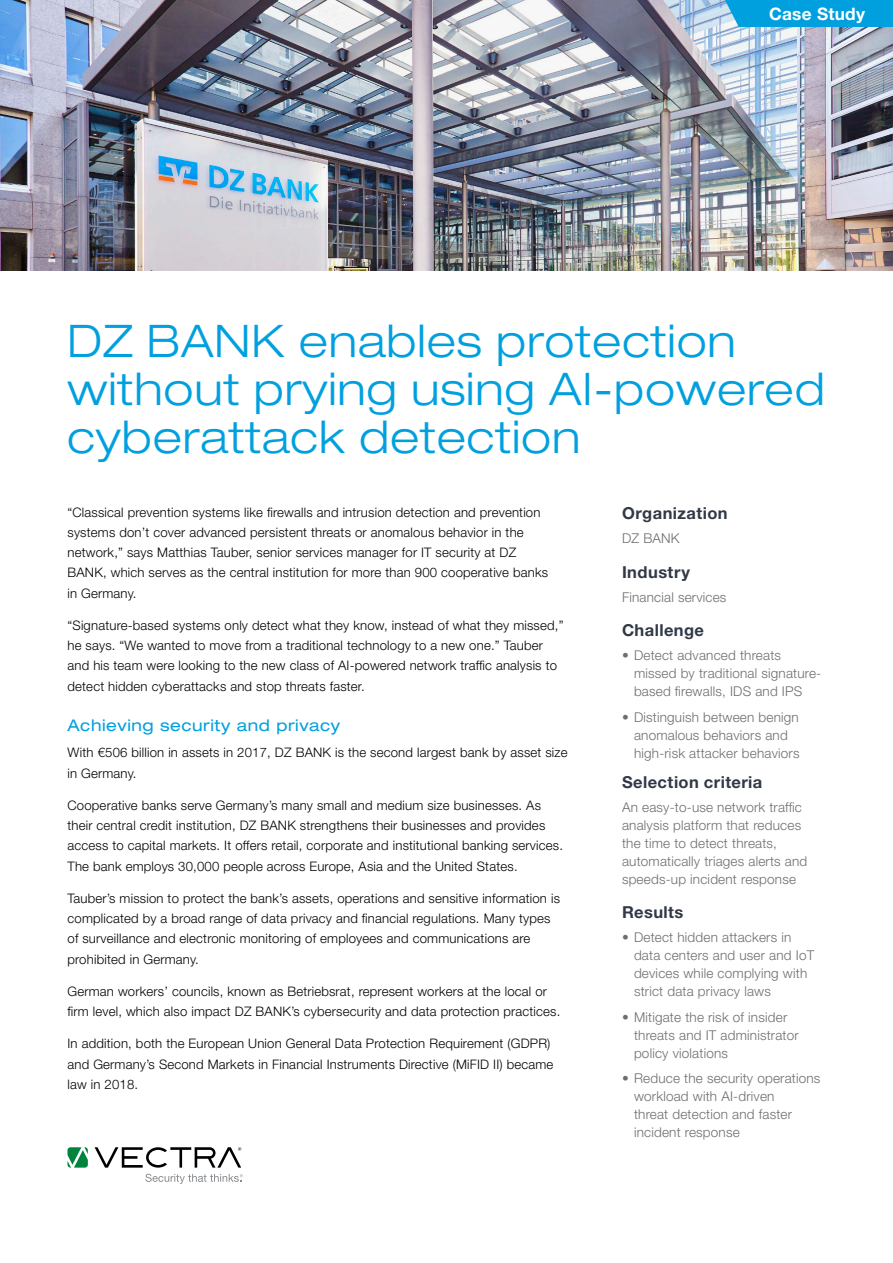
<style>
.page{position:relative;width:893px;height:1263px;background:#fff}
.page>*{position:absolute;margin:0;border:0;box-sizing:border-box;transform-origin:0 0}
.t1{font:300 expanded 45px/48px "Helvetica Neue LT Std";letter-spacing:.02em;color:#00a0df}
.t2{font:700 17.25px "Helvetica Neue LT Std";letter-spacing:.015em;color:#fff}
.t3{font:700 16.5px "Helvetica Neue LT Std";letter-spacing:.025em;color:#313947}
.t4{font:expanded 16.2px "Helvetica Neue LT Std";letter-spacing:.035em;color:#00a0df}
.t5{font:300 13.5px/18px "Helvetica Neue LT Std";letter-spacing:.015em;color:#6d6e70}
.t6{font:300 13.2px/20.2px "Helvetica Neue LT Std";letter-spacing:.015em;color:#000}
</style>
<div class="page">
<img style="left:0;top:0;width:893px;height:270px">
<svg style="left:95px;top:1147px;width:146px;height:20px"></svg>
<svg style="left:68px;top:1147px;width:20px;height:21px"></svg>
<svg style="left:145px;top:1174px;width:98px;height:10px"></svg>
<svg style="left:718px;top:0;width:175px;height:27px;background:#0fa4df"></svg>
<h2 class="t2" style="left:769px;top:4px;width:97px">Case Study</h2>
<h1 class="t1" style="left:68px;top:316px;width:759px">DZ BANK enables protection without prying using AI-powered cyberattack detection</h1>
<p class="t6" style="left:68px;top:501px;width:482px">“Classical prevention systems like firewalls and intrusion detection and prevention systems don’t cover advanced persistent threats or anomalous behavior in the network,” says Matthias Tauber, senior services manager for IT security at DZ BANK, which serves as the central institution for more than 900 cooperative banks in Germany.</p>
<p class="t6" style="left:68px;top:615px;width:498px">“Signature-based systems only detect what they know, instead of what they missed,” he says. “We wanted to move from a traditional technology to a new one.” Tauber and his team were looking to the new class of AI-powered network traffic analysis to detect hidden cyberattacks and stop threats faster.</p>
<p class="t4" style="left:68px;top:715px;width:274px">Achieving security and privacy</p>
<p class="t6" style="left:68px;top:742px;width:502px">With €506 billion in assets in 2017, DZ BANK is the second largest bank by asset size in Germany.</p>
<p class="t6" style="left:68px;top:795px;width:497px">Cooperative banks serve Germany’s many small and medium size businesses. As their central credit institution, DZ BANK strengthens their businesses and provides access to capital markets. It offers retail, corporate and institutional banking services.<br>The bank employs 30,000 people across Europe, Asia and the United States.</p>
<p class="t6" style="left:68px;top:888px;width:494px">Tauber’s mission to protect the bank’s assets, operations and sensitive information is complicated by a broad range of data privacy and financial regulations. Many types of surveillance and electronic monitoring of employees and communications are prohibited in Germany.</p>
<p class="t6" style="left:68px;top:981px;width:494px">German workers’ councils, known as Betriebsrat, represent workers at the local or firm level, which also impact DZ BANK’s cybersecurity and data protection practices.</p>
<p class="t6" style="left:68px;top:1033px;width:487px">In addition, both the European Union General Data Protection Requirement (GDPR) and Germany’s Second Markets in Financial Instruments Directive (MiFID II) became law in 2018.</p>
<p class="t3" style="left:622px;top:503px;width:107px">Organization</p>
<p class="t5" style="left:622px;top:529px;width:59px">DZ BANK</p>
<p class="t3" style="left:622px;top:561px;width:69px">Industry</p>
<p class="t5" style="left:622px;top:587px;width:106px">Financial services</p>
<p class="t3" style="left:622px;top:620px;width:84px">Challenge</p>
<p class="t5" style="left:634px;top:646px;width:189px;text-indent:-12px">• Detect advanced threats missed by traditional signature&shy;based firewalls, IDS and IPS</p>
<p class="t5" style="left:634px;top:707px;width:167px;text-indent:-12px">• Distinguish between benign anomalous behaviors and high-risk attacker behaviors</p>
<p class="t3" style="left:622px;top:771px;width:142px">Selection criteria</p>
<p class="t5" style="left:622px;top:797px;width:187px">An easy-to-use network traffic analysis platform that reduces the time to detect threats, automatically triages alerts and speeds-up incident response</p>
<p class="t3" style="left:622px;top:902px;width:63px">Results</p>
<p class="t5" style="left:634px;top:928px;width:182px;text-indent:-12px">• Detect hidden attackers in data centers and user and IoT devices while complying with strict data privacy laws</p>
<p class="t5" style="left:634px;top:1007px;width:166px;text-indent:-12px">• Mitigate the risk of insider threats and IT administrator policy violations</p>
<p class="t5" style="left:634px;top:1069px;width:188px;text-indent:-12px">• Reduce the security operations workload with AI-driven<br>threat detection and faster incident response</p>
</div>
